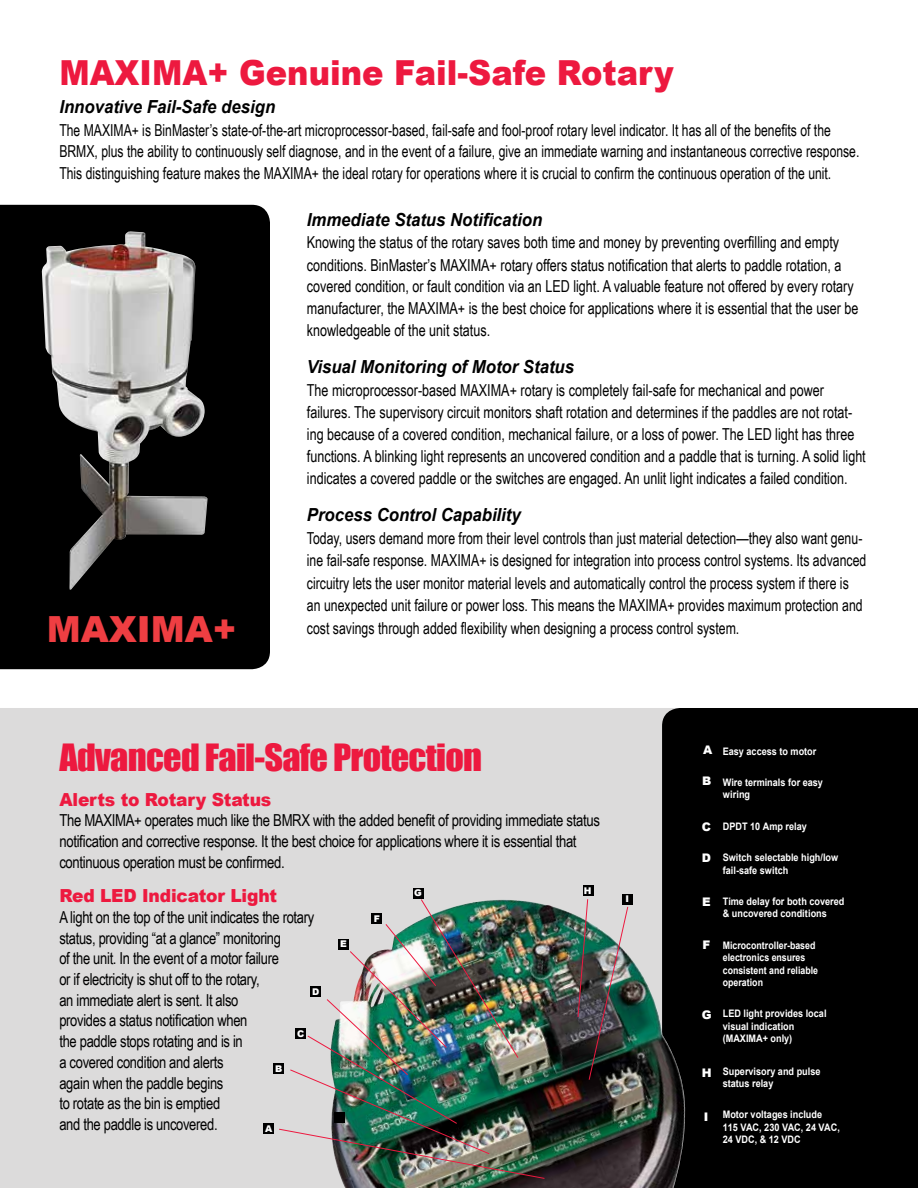
<style>
.page{position:relative;width:918px;height:1188px;background:#fff}
.page>*{position:absolute;margin:0;border:0;box-sizing:border-box;transform-origin:0 0}
.t1{font:900 36px "Arial";color:#ef3e42}
.t2{font:900 34.5px "Arial";color:#ed193f;scale:.93 1}
.t3{font:34.5px "Impact";letter-spacing:-.02em;color:#ed193f;scale:1.05 1}
.t4{font:italic 700 18px "Arial";color:#000;scale:.93 1}
.t5{font:900 18px "Arial";letter-spacing:-.01em;color:#ed193f;scale:.95 1}
.t6{font:16.5px/21.9px "Arial Narrow";color:#000;scale:.93 1}
.t7{font:16.5px/22.5px "Arial Narrow";color:#000;scale:.91 1}
.t8{font:16.5px/21.8px "Arial Narrow";color:#000;scale:.9 1}
.t9{font:16.5px/20.7px "Arial Narrow";letter-spacing:-.02em;color:#000;scale:.96 1}
.t10{font:16.5px/20.7px "Arial Narrow";letter-spacing:-.02em;color:#000}
.t11{font:900 11.85px "Arial";color:#fff}
.t12{font:700 10.35px/12.5px "Arial";color:#fff;scale:.88 1}
.t13{font:700 10.35px/12.5px "Arial";color:#fff;scale:.85 1}
.t14{font:900 9.3px "Arial";color:#fff}
</style>
<div class="page">
<div style="left:0;top:708px;width:662px;height:480px;background:#dcdbdb"></div>
<div style="left:662px;top:708px;width:256px;height:480px;background:#000"></div>
<img style="left:322px;top:900px;width:365px;height:288px">
<div style="left:413px;top:888px;width:10px;height:10px;background:#000"></div>
<div style="left:583px;top:885px;width:10px;height:11px;background:#000"></div>
<div style="left:622px;top:894px;width:11px;height:11px;background:#000"></div>
<img style="left:577px;top:898px;width:52px;height:183px">
<div style="left:273px;top:1063px;width:11px;height:11px;background:#000"></div>
<div style="left:264px;top:1123px;width:10px;height:11px;background:#000"></div>
<img style="left:278px;top:898px;width:268px;height:281px">
<div style="left:0;top:205px;width:270px;height:464px;background:#000"></div>
<img style="left:42px;top:232px;width:166px;height:358px">
<h2 class="t2" style="left:59px;top:47px;width:662px">MAXIMA+ Genuine Fail-Safe Rotary</h2>
<p class="t4" style="left:59px;top:95px;width:234px">Innovative Fail-Safe design</p>
<p class="t8" style="left:59px;top:118px;width:890px">The MAXIMA+ is BinMaster’s state-of-the-art microprocessor-based, fail-safe and fool-proof rotary level indicator. It has all of the benefits of the<br>BRMX, plus the ability to continuously self diagnose, and in the event of a failure, give an immediate warning and instantaneous corrective response.<br>This distinguishing feature makes the MAXIMA+ the ideal rotary for operations where it is crucial to confirm the continuous operation of the unit.</p>
<p class="t4" style="left:307px;top:207px;width:255px">Immediate Status Notification</p>
<p class="t6" style="left:307px;top:231px;width:595px">Knowing the status of the rotary saves both time and money by preventing overfilling and empty conditions. BinMaster’s MAXIMA+ rotary offers status notification that alerts to paddle rotation, a covered condition, or fault condition via an LED light. A valuable feature not offered by every rotary manufacturer, the MAXIMA+ is the best choice for applications where it is essential that the user be knowledgeable of the unit status.</p>
<p class="t4" style="left:307px;top:355px;width:289px">Visual Monitoring of Motor Status</p>
<p class="t6" style="left:307px;top:378px;width:602px">The microprocessor-based MAXIMA+ rotary is completely fail-safe for mechanical and power failures. The supervisory circuit monitors shaft rotation and determines if the paddles are not rotat&shy;ing because of a covered condition, mechanical failure, or a loss of power. The LED light has three functions. A blinking light represents an uncovered condition and a paddle that is turning. A solid light indicates a covered paddle or the switches are engaged. An unlit light indicates a failed condition.</p>
<p class="t4" style="left:307px;top:503px;width:232px">Process Control Capability</p>
<p class="t7" style="left:307px;top:526px;width:616px">Today, users demand more from their level controls than just material detection—they also want genu&shy;ine fail-safe response. MAXIMA+ is designed for integration into process control systems. Its advanced circuitry lets the user monitor material levels and automatically control the process system if there is an unexpected unit failure or power loss. This means the MAXIMA+ provides maximum protection and</p>
<h1 class="t1" style="left:47px;top:603px;width:191px">MAXIMA+</h1>
<p class="t7" style="left:307px;top:616px;width:477px">cost savings through added flexibility when designing a process control system.</p>
<h2 class="t3" style="left:59px;top:731px;width:404px">Advanced Fail-Safe Protection</h2>
<p class="t5" style="left:59px;top:786px;width:225px">Alerts to Rotary Status</p>
<p class="t10" style="left:59px;top:810px;width:542px">The MAXIMA+ operates much like the BMRX with the added benefit of providing immediate status notification and corrective response. It the best choice for applications where it is essential that continuous operation must be confirmed.</p>
<p class="t5" style="left:59px;top:883px;width:231px">Red LED Indicator Light</p>
<p class="t9" style="left:59px;top:906px;width:267px">A light on the top of the unit indicates the rotary status, providing “at a glance” monitoring<br>of the unit. In the event of a motor failure<br>or if electricity is shut off to the rotary,<br>an immediate alert is sent. It also<br>provides a status notification when<br>the paddle stops rotating and is in<br>a covered condition and alerts<br>again when the paddle begins<br>to rotate as the bin is emptied<br>and the paddle is uncovered.</p>
<p class="t14" style="left:414px;top:886px;width:9px">G</p>
<p class="t14" style="left:584px;top:884px;width:9px">H</p>
<p class="t14" style="left:374px;top:912px;width:8px">F</p>
<p class="t14" style="left:340px;top:937px;width:8px">E</p>
<p class="t14" style="left:312px;top:985px;width:9px">D</p>
<p class="t14" style="left:297px;top:1027px;width:9px">C</p>
<p class="t14" style="left:275px;top:1062px;width:9px">B</p>
<p class="t14" style="left:265px;top:1122px;width:9px">A</p>
<p class="t14" style="left:626px;top:892px;width:5px">I</p>
<p class="t11" style="left:703px;top:741px;width:11px">A</p>
<p class="t11" style="left:702px;top:772px;width:11px">B</p>
<p class="t11" style="left:702px;top:818px;width:11px">C</p>
<p class="t11" style="left:702px;top:850px;width:11px">D</p>
<p class="t11" style="left:702px;top:893px;width:10px">E</p>
<p class="t11" style="left:702px;top:937px;width:9px">F</p>
<p class="t11" style="left:702px;top:1006px;width:11px">G</p>
<p class="t11" style="left:702px;top:1065px;width:11px">H</p>
<p class="t11" style="left:704px;top:1108px;width:6px">I</p>
<p class="t12" style="left:723px;top:745px;width:108px">Easy access to motor</p>
<p class="t12" style="left:723px;top:776px;width:115px">Wire terminals for easy wiring</p>
<p class="t12" style="left:723px;top:820px;width:97px">DPDT 10 Amp relay</p>
<p class="t12" style="left:723px;top:852px;width:133px">Switch selectable high/low fail-safe switch</p>
<p class="t12" style="left:723px;top:895px;width:140px">Time delay for both covered &amp; uncovered conditions</p>
<p class="t13" style="left:723px;top:939px;width:114px">Microcontroller-based electronics ensures consistent and reliable operation</p>
<p class="t12" style="left:723px;top:1008px;width:119px">LED light provides local visual indication (MAXIMA+ only)</p>
<p class="t12" style="left:723px;top:1065px;width:113px">Supervisory and pulse status relay</p>
<p class="t12" style="left:723px;top:1109px;width:135px">Motor voltages include<br>115 VAC, 230 VAC, 24 VAC,<br>24 VDC, &amp; 12 VDC</p>
</div>
